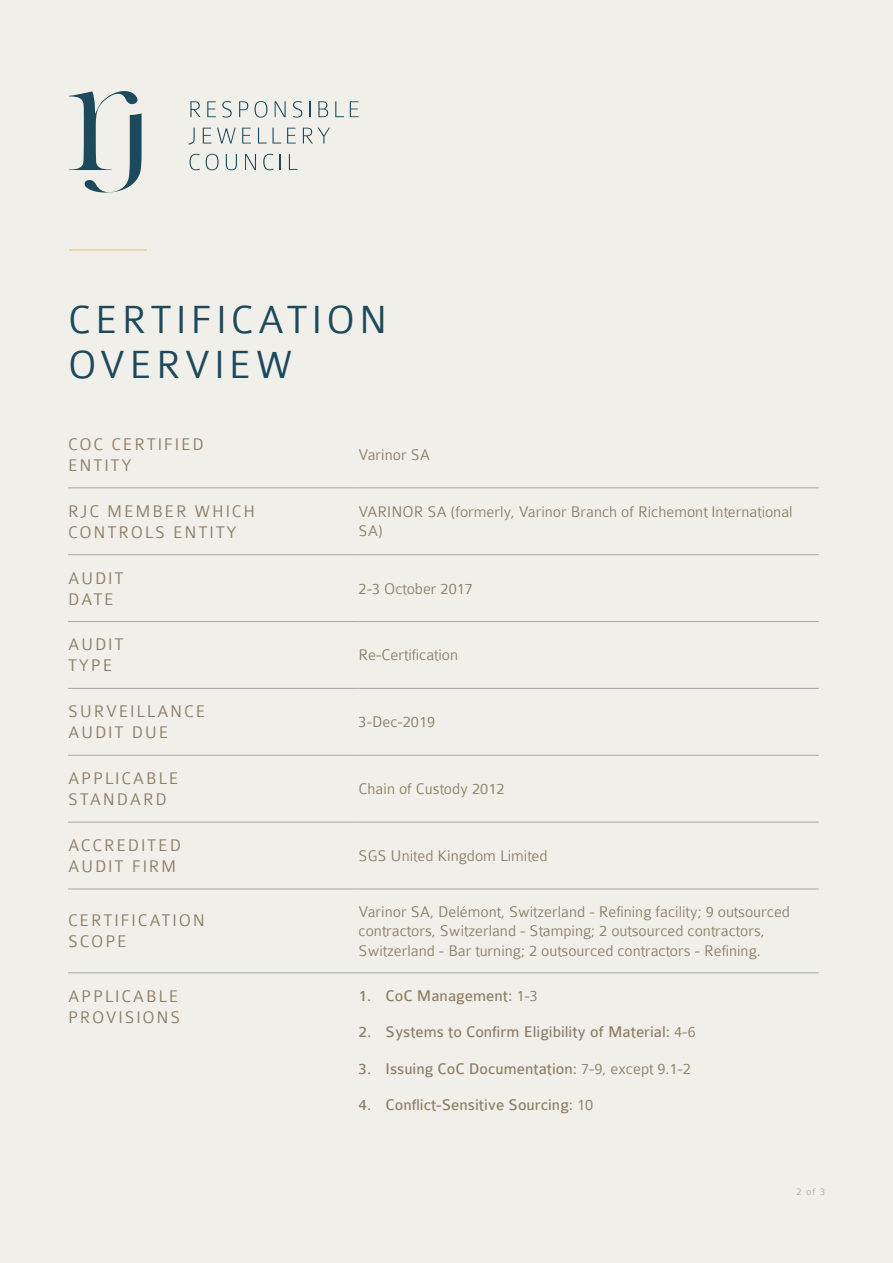
<style>
.page{position:relative;width:893px;height:1263px;background:#f1efea}
.page>*{position:absolute;margin:0;border:0;box-sizing:border-box;transform-origin:0 0}
.Large_subhead_20pt_S{font:300 42px/45px "Colaborate";letter-spacing:.1em;color:#1c495c}
.Small_subhead_12pt_E{font:300 18px/21px "Colaborate";letter-spacing:.1em;color:#8d7f64}
.Body_copy_Earth{font:300 16.5px/19.5px "Colaborate";color:#8d7f64}
.t1{font:16.5px "Colaborate";color:#8d7f64}
.t2{font:300 10.5px "Colaborate";color:#b5a996}
.s1{font-weight:300}
</style>
<div class="page">
<hr style="left:69px;top:249px;width:78px;height:2px;background:#e9c378">
<hr style="left:68px;top:488px;width:291px;height:1px;background:#a0a8af">
<hr style="left:359px;top:488px;width:460px;height:1px;background:#a0a8af">
<hr style="left:68px;top:554px;width:291px;height:1px;background:#a0a8af">
<hr style="left:359px;top:554px;width:460px;height:1px;background:#a0a8af">
<hr style="left:68px;top:621px;width:291px;height:1px;background:#a0a8af">
<hr style="left:359px;top:621px;width:460px;height:1px;background:#a0a8af">
<hr style="left:68px;top:688px;width:291px;height:1px;background:#a0a8af">
<hr style="left:359px;top:688px;width:460px;height:1px;background:#a0a8af">
<hr style="left:68px;top:755px;width:291px;height:1px;background:#a0a8af">
<hr style="left:359px;top:755px;width:460px;height:1px;background:#a0a8af">
<hr style="left:68px;top:822px;width:291px;height:1px;background:#a0a8af">
<hr style="left:359px;top:822px;width:460px;height:1px;background:#a0a8af">
<hr style="left:68px;top:889px;width:291px;height:1px;background:#a0a8af">
<hr style="left:359px;top:889px;width:460px;height:1px;background:#a0a8af">
<hr style="left:68px;top:972px;width:291px;height:1px;background:#a0a8af">
<hr style="left:359px;top:972px;width:460px;height:1px;background:#a0a8af">
<svg style="left:68px;top:96px;width:291px;height:75px"></svg>
<svg style="left:69px;top:91px;width:73px;height:102px"></svg>
<svg style="left:190px;top:101px;width:10px;height:16px"></svg>
<svg style="left:207px;top:101px;width:9px;height:16px"></svg>
<svg style="left:222px;top:101px;width:10px;height:17px"></svg>
<svg style="left:239px;top:101px;width:9px;height:16px"></svg>
<svg style="left:254px;top:101px;width:13px;height:17px"></svg>
<svg style="left:275px;top:101px;width:11px;height:16px"></svg>
<svg style="left:293px;top:101px;width:9px;height:17px"></svg>
<svg style="left:309px;top:101px;width:2px;height:16px"></svg>
<svg style="left:318px;top:101px;width:10px;height:16px"></svg>
<svg style="left:335px;top:101px;width:9px;height:16px"></svg>
<svg style="left:350px;top:101px;width:8px;height:16px"></svg>
<svg style="left:188px;top:128px;width:7px;height:17px"></svg>
<svg style="left:203px;top:128px;width:8px;height:16px"></svg>
<svg style="left:217px;top:128px;width:19px;height:16px"></svg>
<svg style="left:242px;top:128px;width:9px;height:16px"></svg>
<svg style="left:258px;top:128px;width:23px;height:16px"></svg>
<svg style="left:287px;top:128px;width:9px;height:16px"></svg>
<svg style="left:303px;top:128px;width:27px;height:16px"></svg>
<svg style="left:190px;top:154px;width:10px;height:16px"></svg>
<svg style="left:206px;top:154px;width:13px;height:16px"></svg>
<svg style="left:226px;top:154px;width:11px;height:16px"></svg>
<svg style="left:245px;top:154px;width:11px;height:16px"></svg>
<svg style="left:263px;top:154px;width:11px;height:16px"></svg>
<svg style="left:280px;top:154px;width:1px;height:16px"></svg>
<svg style="left:289px;top:154px;width:9px;height:16px"></svg>
<p class="Large_subhead_20pt_S" style="left:68px;top:298px;width:321px">CERTIFICATION<br>OVERVIEW</p>
<p class="Small_subhead_12pt_E" style="left:68px;top:434px;width:137px">COC CERTIFIED<br>ENTITY</p>
<p class="Body_copy_Earth" style="left:359px;top:445px;width:73px">Varinor SA</p>
<p class="Small_subhead_12pt_E" style="left:68px;top:500px;width:189px">RJC MEMBER WHICH<br>CONTROLS ENTITY</p>
<p class="Body_copy_Earth" style="left:359px;top:502px;width:435px">VARINOR SA (formerly, Varinor Branch of Richemont International<br>SA)</p>
<p class="Small_subhead_12pt_E" style="left:68px;top:567px;width:57px">AUDIT<br>DATE</p>
<p class="Body_copy_Earth" style="left:359px;top:579px;width:116px">2-3 October 2017</p>
<p class="Small_subhead_12pt_E" style="left:68px;top:634px;width:57px">AUDIT<br>TYPE</p>
<p class="Body_copy_Earth" style="left:359px;top:645px;width:101px">Re-Certification</p>
<p class="Small_subhead_12pt_E" style="left:68px;top:701px;width:139px">SURVEILLANCE<br>AUDIT DUE</p>
<p class="Body_copy_Earth" style="left:359px;top:712px;width:78px">3-Dec-2019</p>
<p class="Small_subhead_12pt_E" style="left:68px;top:768px;width:112px">APPLICABLE<br>STANDARD</p>
<p class="Body_copy_Earth" style="left:359px;top:779px;width:147px">Chain of Custody 2012</p>
<p class="Small_subhead_12pt_E" style="left:68px;top:835px;width:114px">ACCREDITED<br>AUDIT FIRM</p>
<p class="Body_copy_Earth" style="left:359px;top:846px;width:190px">SGS United Kingdom Limited</p>
<p class="Small_subhead_12pt_E" style="left:68px;top:910px;width:138px">CERTIFICATION<br>SCOPE</p>
<p class="Body_copy_Earth" style="left:359px;top:902px;width:433px">Varinor SA, Delémont, Switzerland - Refining facility; 9 outsourced contractors, Switzerland - Stamping; 2 outsourced contractors,<br>Switzerland - Bar turning; 2 outsourced contractors - Refining.</p>
<p class="Small_subhead_12pt_E" style="left:68px;top:985px;width:114px">APPLICABLE<br>PROVISIONS</p>
<p class="t1" style="left:359px;top:987px;width:181px">1. CoC Management: <span class="s1">1-3</span></p>
<p class="t1" style="left:359px;top:1023px;width:339px">2. Systems to Confirm Eligibility of Material: <span class="s1">4-6</span></p>
<p class="t1" style="left:359px;top:1060px;width:334px">3. Issuing CoC Documentation: <span class="s1">7-9, except 9.1-2</span></p>
<p class="t1" style="left:359px;top:1096px;width:236px">4. Conflict-Sensitive Sourcing: <span class="s1">10</span></p>
<p class="t2" style="left:796px;top:1186px;width:30px">2 of 3</p>
</div>
